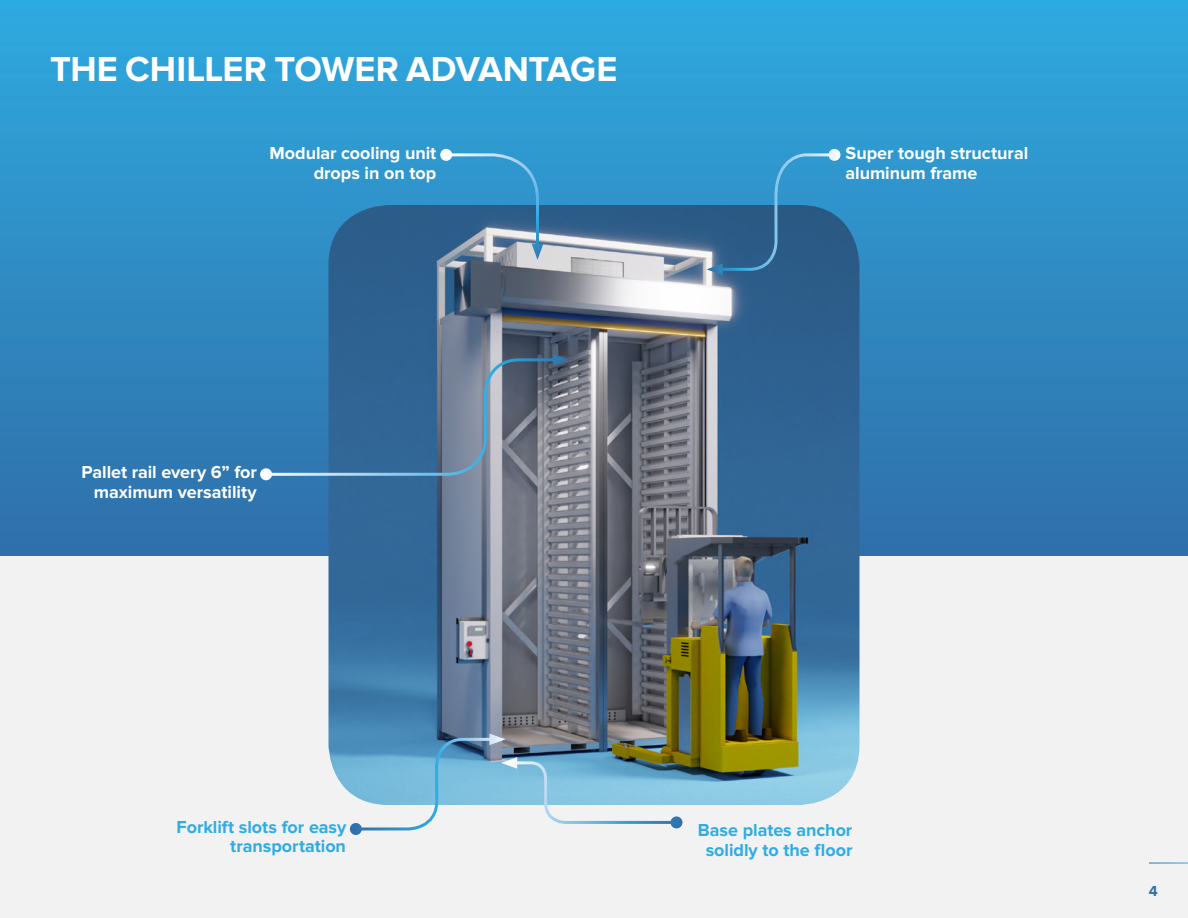
<style>
.page{position:relative;width:1188px;height:918px;background:#fff}
.page>*{position:absolute;margin:0;border:0;box-sizing:border-box;transform-origin:0 0}
.t1{font:700 36px "Proxima Nova";letter-spacing:-.01em;color:#fff}
.t2{font:700 18px/19.5px "Proxima Nova";letter-spacing:-.005em;color:#fff;text-align:right}
.t3{font:700 18px/19.5px "Proxima Nova";color:#2eace3;text-align:right}
.t4{font:700 15px "Proxima Nova";color:#2f6faa}
</style>
<div class="page">
<div style="left:0;top:556px;width:1188px;height:362px;background:#f2f2f3"></div>
<div style="left:0;top:0;width:1188px;height:556px;background:linear-gradient(to bottom,#2ea9df,#306ea9)"></div>
<img style="left:329px;top:205px;width:531px;height:600px">
<svg style="left:263px;top:0;width:299px;height:477px;background:#3c86b3"></svg>
<svg style="left:260px;top:468px;width:12px;height:12px"></svg>
<svg style="left:553px;top:354px;width:16px;height:12px"></svg>
<svg style="left:707px;top:149px;width:133px;height:126px;background:#337aa9"></svg>
<svg style="left:440px;top:149px;width:103px;height:111px;background:#4f8fb9"></svg>
<svg style="left:350px;top:734px;width:332px;height:101px"></svg>
<hr style="left:1149px;top:863px;width:39px;height:1px;background:#fff">
<h1 class="t1" style="left:50px;top:49px;width:382px">THE Chiller Tower ADVAN</h1>
<h1 class="t1" style="left:528px;top:49px;width:43px">TAGE</h1>
<p class="t2" style="left:269px;top:143px;width:168px">Modular cooling unit drops in on top</p>
<p class="t2" style="left:81px;top:462px;width:177px">Pallet rail every 6” for maximum versatility</p>
<p class="t2" style="left:846px;top:143px;width:184px;text-align:left">Super tough structural aluminum frame</p>
<p class="t3" style="left:177px;top:817px;width:172px">Forklift slots for easy transportation</p>
<p class="t3" style="left:698px;top:820px;width:156px;text-align:center">Base plates anchor solidly to the floor</p>
<p class="t4" style="left:1149px;top:882px;width:10px">4</p>
</div>
